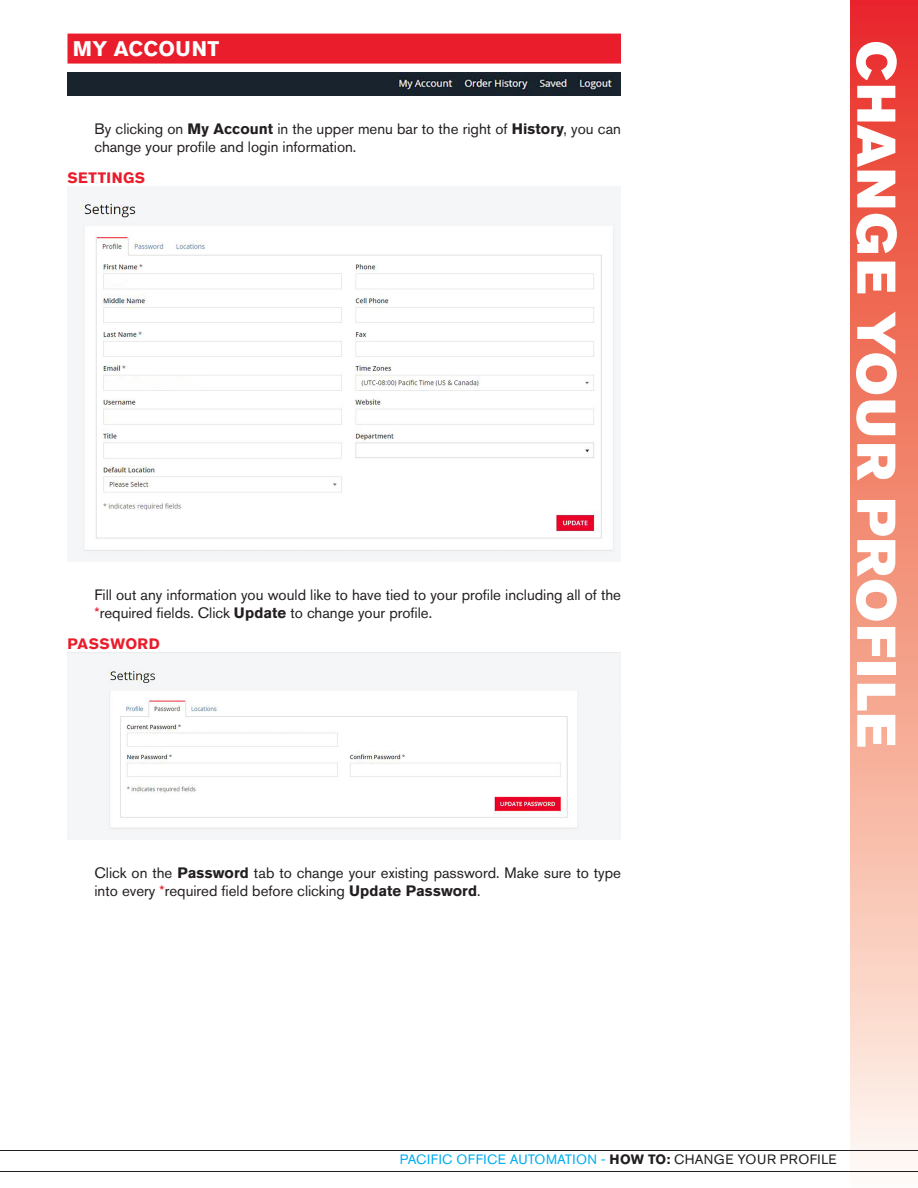
<style>
.page{position:relative;width:918px;height:1188px;background:#fff}
.page>*{position:absolute;margin:0;border:0;box-sizing:border-box;transform-origin:0 0}
.How_To_Headline_RIGH{font:54px "Akzidenz Grotesk Std Super";letter-spacing:.045em;color:#fff}
.How_To_Headline{font:700 21px "Akzidenz Grotesk Std";letter-spacing:.015em;color:#fff}
.Body_Text{font:15px/18px "Akzidenz Grotesk Std";color:#231f20}
.Subheading{font:700 15px "Akzidenz Grotesk Std";letter-spacing:.035em;color:#e91d2b}
.t1{font:13.5px "Akzidenz Grotesk Std";letter-spacing:.035em;color:#00aeef}
.s1{font-weight:700}
.s2{color:#e91d2b}
.s3{font-weight:700;color:#231f20}
.s4{color:#231f20}
</style>
<div class="page">
<div style="left:850px;top:0;width:68px;height:1188px;background:linear-gradient(to bottom,#e9301f,#fefbea)"></div>
<hr style="left:0;top:1150px;width:918px;height:1px;background:#231f20">
<hr style="left:0;top:1171px;width:918px;height:1px;background:#231f20">
<div style="left:68px;top:34px;width:553px;height:30px;background:#e91d2b"></div>
<img style="left:68px;top:73px;width:553px;height:22px">
<img style="left:79px;top:196px;width:537px;height:359px">
<img style="left:68px;top:652px;width:553px;height:188px">
<p class="How_To_Headline" style="left:73px;top:37px;width:148px">MY ACCOUNT</p>
<p class="How_To_Headline_RIGH" style="left:908px;top:40px;width:708px;rotate:90deg">CHANGE YOUR PROFILE</p>
<p class="Body_Text" style="left:94px;top:119px;width:528px">By clicking on <span class="s1">My Account</span> in the upper menu bar to the right of <span class="s1">History</span>, you can change your profile and login information.</p>
<p class="Subheading" style="left:68px;top:169px;width:79px">SETTINGS</p>
<p class="Body_Text" style="left:94px;top:586px;width:528px">Fill out any information you would like to have tied to your profile including all of the <span class="s2">*</span>required fields. Click <span class="s1">Update</span> to change your profile.</p>
<p class="Subheading" style="left:68px;top:635px;width:94px">PASSWORD</p>
<p class="Body_Text" style="left:94px;top:864px;width:528px">Click on the <span class="s1">Password</span> tab to change your existing password. Make sure to type into every <span class="s2">*</span>required field before clicking <span class="s1">Update Password</span>.</p>
<p class="t1" style="left:400px;top:1152px;width:438px">PACIFIC OFFICE AUTOMATION - <span class="s3">HOW TO:</span> <span class="s4">CHANGE YOUR PROFILE</span></p>
</div>
